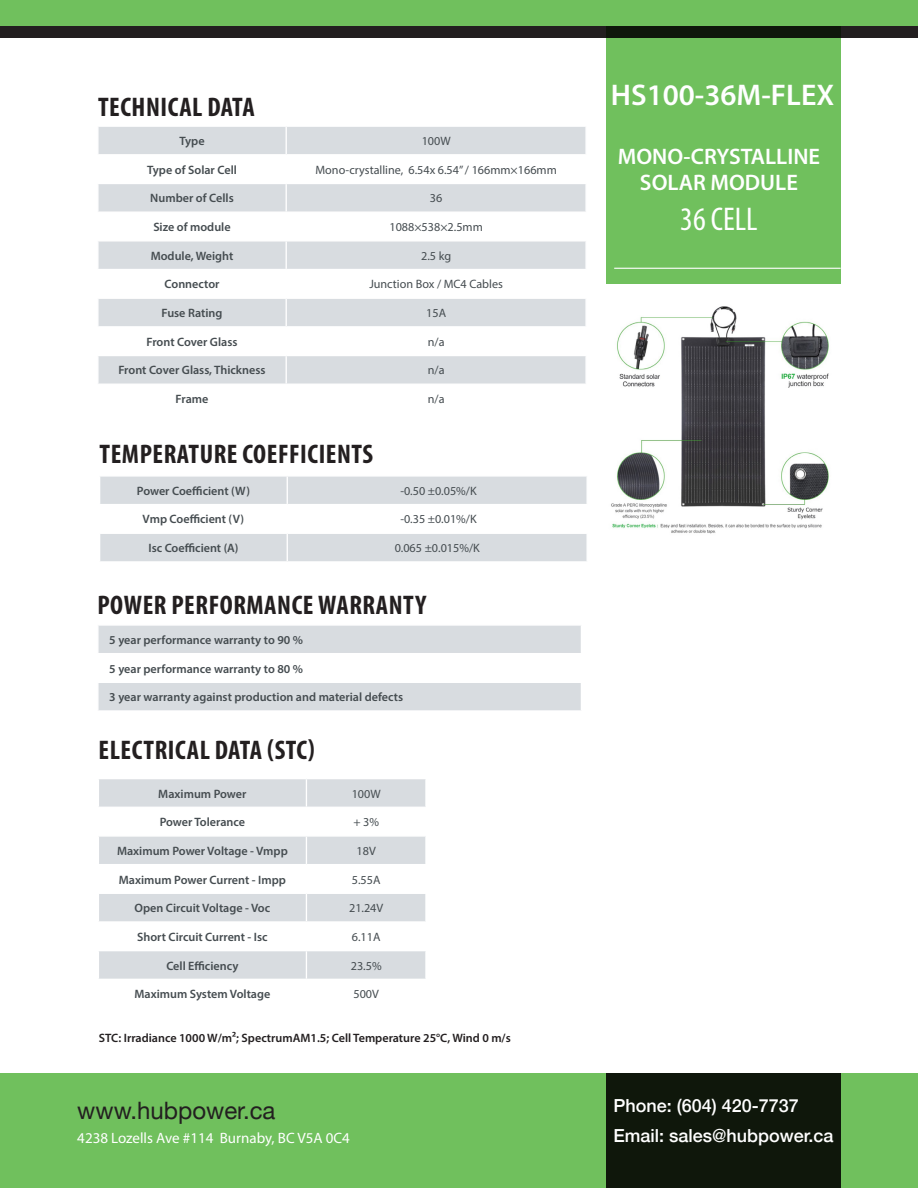
<style>
.page{position:relative;width:918px;height:1188px;background:#fff}
.page>*{position:absolute;margin:0;border:0;box-sizing:border-box;transform-origin:0 0}
.Product_description2{font:condensed 33px "Myriad Pro";color:#fff}
.Product_description2-2{font:600 30px "Myriad Pro";color:#fff}
.Heading_3{font:700 condensed 27px "Myriad Pro";letter-spacing:.02em;color:#231f20}
.Heading_2{font:24px "Helvetica Neue";color:#231f20}
.Product_description2-3{font:600 22.5px "Myriad Pro";color:#fff}
.contact_data{font:500 18px "Helvetica Neue";color:#fff}
.t1{font:15px "Myriad Pro";color:#fff}
.t2{font:600 12.15px "Myriad Pro";color:#454c50}
.t3{font:12.15px "Myriad Pro";color:#454c50}
.t4{font:600 12.15px "Myriad Pro";color:#231f20}
</style>
<div class="page">
<div style="left:0;top:0;width:918px;height:26px;background:#70c05d"></div>
<div style="left:0;top:26px;width:918px;height:12px;background:#231f20"></div>
<div style="left:0;top:1073px;width:918px;height:115px;background:#70c05d"></div>
<div style="left:99px;top:127px;width:486px;height:27px;background:#d8dce0"></div>
<svg style="left:99px;top:184px;width:486px;height:200px;fill:#d8dce0"></svg>
<hr style="left:97px;top:211px;width:189px;height:2px;background:#fff">
<hr style="left:286px;top:211px;width:301px;height:2px;background:#fff">
<hr style="left:97px;top:240px;width:189px;height:2px;background:#fff">
<hr style="left:286px;top:240px;width:301px;height:2px;background:#fff">
<hr style="left:97px;top:269px;width:189px;height:1px;background:#fff">
<hr style="left:286px;top:269px;width:301px;height:1px;background:#fff">
<hr style="left:97px;top:298px;width:189px;height:1px;background:#fff">
<hr style="left:286px;top:298px;width:301px;height:1px;background:#fff">
<svg style="left:286px;top:127px;width:1px;height:257px"></svg>
<hr style="left:97px;top:326px;width:189px;height:2px;background:#fff">
<hr style="left:286px;top:326px;width:301px;height:2px;background:#fff">
<hr style="left:97px;top:355px;width:189px;height:1px;background:#fff">
<hr style="left:286px;top:355px;width:301px;height:1px;background:#fff">
<svg style="left:99px;top:779px;width:326px;height:28px;background:#d8dce0"></svg>
<svg style="left:99px;top:837px;width:326px;height:142px;fill:#d8dce0"></svg>
<hr style="left:98px;top:864px;width:208px;height:1px;background:#fff">
<hr style="left:306px;top:864px;width:121px;height:1px;background:#fff">
<hr style="left:98px;top:893px;width:208px;height:1px;background:#fff">
<hr style="left:306px;top:893px;width:121px;height:1px;background:#fff">
<hr style="left:98px;top:921px;width:208px;height:2px;background:#fff">
<hr style="left:306px;top:921px;width:121px;height:2px;background:#fff">
<hr style="left:98px;top:950px;width:208px;height:1px;background:#fff">
<hr style="left:306px;top:950px;width:121px;height:1px;background:#fff">
<svg style="left:306px;top:779px;width:1px;height:200px"></svg>
<svg style="left:100px;top:477px;width:487px;height:85px"></svg>
<svg style="left:98px;top:626px;width:483px;height:85px"></svg>
<div style="left:606px;top:26px;width:235px;height:258px;background:#70c05d"></div>
<hr style="left:614px;top:268px;width:227px;height:1px;background:#fff">
<div style="left:606px;top:1073px;width:235px;height:115px;background:#0f170b"></div>
<img style="left:611px;top:306px;width:218px;height:228px">
<p class="Heading_3" style="left:98px;top:90px;width:158px">TECHNICAL DATA</p>
<p class="t2" style="left:179px;top:133px;width:27px">Type</p>
<p class="t3" style="left:422px;top:133px;width:30px">100W</p>
<p class="t2" style="left:147px;top:162px;width:91px">Type of Solar Cell</p>
<p class="t3" style="left:315px;top:162px;width:243px">Mono-crystalline, 6.54x 6.54” / 166mm×166mm</p>
<p class="t2" style="left:150px;top:191px;width:85px">Number of Cells</p>
<p class="t3" style="left:430px;top:191px;width:14px">36</p>
<p class="t2" style="left:153px;top:219px;width:79px">Size of module</p>
<p class="t3" style="left:389px;top:219px;width:95px">1088×538×2.5mm</p>
<p class="t2" style="left:151px;top:248px;width:84px">Module, Weight</p>
<p class="t3" style="left:421px;top:248px;width:32px">2.5 kg</p>
<p class="t2" style="left:165px;top:277px;width:56px">Connector</p>
<p class="t3" style="left:369px;top:277px;width:135px">Junction Box / MC4 Cables</p>
<p class="t2" style="left:162px;top:305px;width:62px">Fuse Rating</p>
<p class="t3" style="left:426px;top:306px;width:21px">15A</p>
<p class="t2" style="left:147px;top:334px;width:93px">Front Cover Glass</p>
<p class="t3" style="left:428px;top:334px;width:18px">n/a</p>
<p class="t2" style="left:118px;top:363px;width:149px">Front Cover Glass, Thickness</p>
<p class="t3" style="left:428px;top:363px;width:18px">n/a</p>
<p class="t2" style="left:176px;top:391px;width:34px">Frame</p>
<p class="t3" style="left:428px;top:392px;width:18px">n/a</p>
<p class="Heading_3" style="left:100px;top:437px;width:275px">TEMPERATURE COEFFICIENTS</p>
<p class="t2" style="left:137px;top:483px;width:115px">Power Coefficient (W)</p>
<p class="t3" style="left:400px;top:483px;width:78px">-0.50 ±0.05%/K</p>
<p class="t2" style="left:143px;top:512px;width:103px">Vmp Coefficient (V)</p>
<p class="t3" style="left:400px;top:512px;width:78px">-0.35 ±0.01%/K</p>
<p class="t2" style="left:148px;top:540px;width:91px">Isc Coefficient (A)</p>
<p class="t3" style="left:395px;top:541px;width:87px">0.065 ±0.015%/K</p>
<p class="Heading_3" style="left:97px;top:588px;width:330px">POWER PERFORMANCE WARRANTY</p>
<p class="t2" style="left:109px;top:632px;width:195px">5 year performance warranty to 90 %</p>
<p class="t2" style="left:109px;top:661px;width:195px">5 year performance warranty to 80 %</p>
<p class="t2" style="left:109px;top:689px;width:295px">3 year warranty against production and material defects</p>
<p class="Heading_3" style="left:99px;top:733px;width:218px">ELECTRICAL DATA (STC)</p>
<p class="t2" style="left:158px;top:786px;width:90px">Maximum Power</p>
<p class="t3" style="left:352px;top:786px;width:30px">100W</p>
<p class="t2" style="left:160px;top:814px;width:87px">Power Tolerance</p>
<p class="t3" style="left:353px;top:815px;width:27px">+ 3%</p>
<p class="t2" style="left:117px;top:843px;width:172px">Maximum Power Voltage - Vmpp</p>
<p class="t3" style="left:357px;top:843px;width:21px">18V</p>
<p class="t2" style="left:119px;top:872px;width:169px">Maximum Power Current - Impp</p>
<p class="t3" style="left:352px;top:872px;width:30px">5.55A</p>
<p class="t2" style="left:135px;top:900px;width:137px">Open Circuit Voltage - Voc</p>
<p class="t3" style="left:349px;top:901px;width:36px">21.24V</p>
<p class="t2" style="left:137px;top:929px;width:132px">Short Circuit Current - Isc</p>
<p class="t3" style="left:352px;top:929px;width:30px">6.11A</p>
<p class="t2" style="left:166px;top:958px;width:74px">Cell Efficiency</p>
<p class="t3" style="left:351px;top:958px;width:32px">23.5%</p>
<p class="t2" style="left:134px;top:986px;width:137px">Maximum System Voltage</p>
<p class="t3" style="left:353px;top:987px;width:27px">500V</p>
<p class="t4" style="left:99px;top:1030px;width:413px">STC: Irradiance 1000 W/m²; SpectrumAM1.5; Cell Temperature 25°C, Wind 0 m/s</p>
<p class="Heading_2" style="left:77px;top:1094px;width:200px">www.hubpower.ca</p>
<p class="t1" style="left:77px;top:1129px;width:274px">4238 Lozells Ave #114 Burnaby, BC V5A 0C4</p>
<p class="Product_description2-2" style="left:611px;top:76px;width:225px">HS100-36M-FLEX</p>
<p class="Product_description2-3" style="left:618px;top:143px;width:204px">MONO-CRYSTALLINE</p>
<p class="Product_description2-3" style="left:640px;top:168px;width:159px">SOLAR MODULE</p>
<p class="Product_description2" style="left:680px;top:199px;width:79px">36 CELL</p>
<p class="contact_data" style="left:613px;top:1091px;width:187px">Phone: (604) 420-7737</p>
<p class="contact_data" style="left:613px;top:1121px;width:222px">Email: sales@hubpower.ca</p>
</div>
